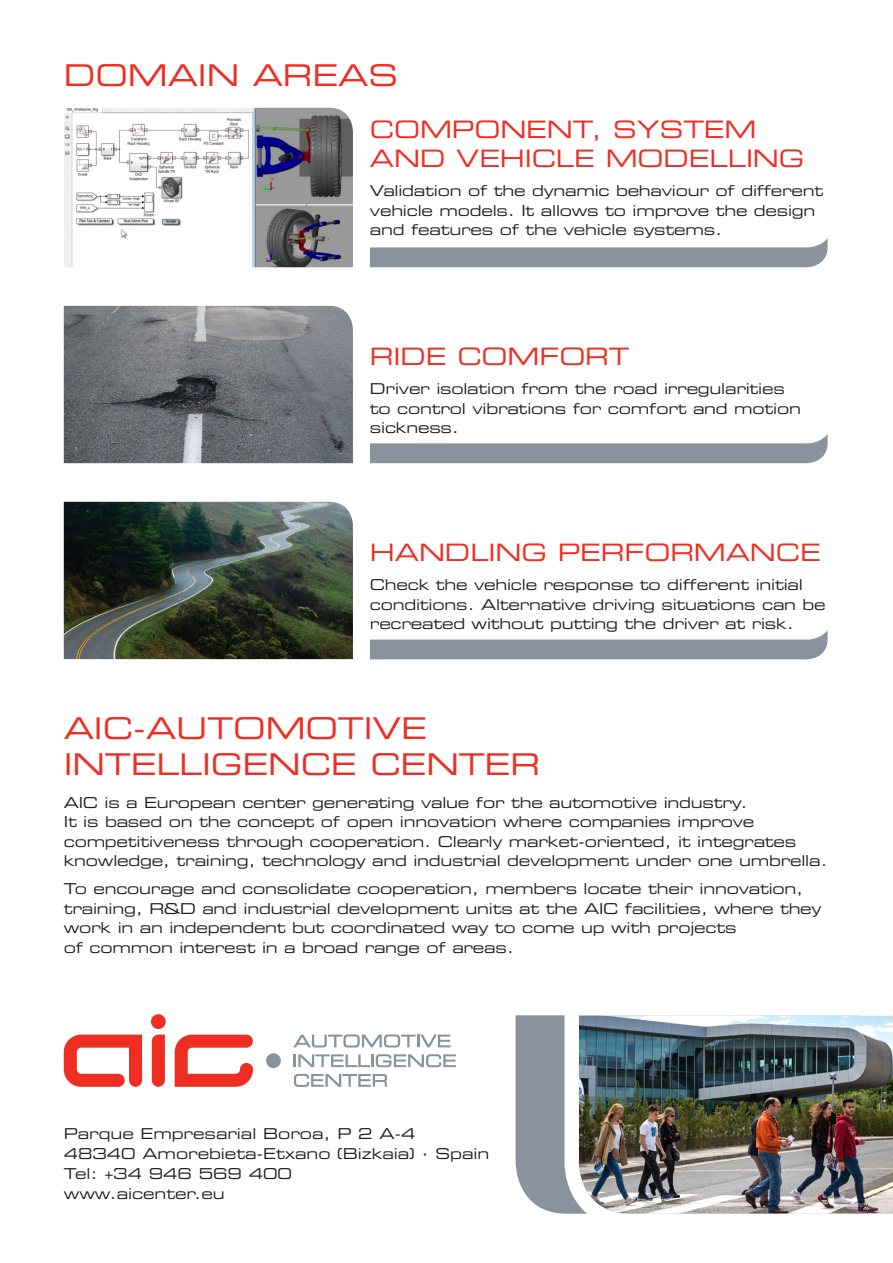
<style>
.page{position:relative;width:893px;height:1263px;background:#fff}
.page>*{position:absolute;margin:0;border:0;box-sizing:border-box;transform-origin:0 0}
.t1{font:30px/36px "Eurostile LT Std Ex 2";letter-spacing:-.005em;color:#ee2e22}
.t2{font:24px/28.8px "Eurostile LT Std Ex 2";letter-spacing:-.005em;color:#ee2e22}
.t3{font:15px/19.5px "Eurostile LT Std Ex 2";letter-spacing:-.015em;color:#231f20}
</style>
<div class="page">
<div style="left:266px;top:1053px;width:15px;height:15px;background:#89929d;border-radius:50%"></div>
<svg style="left:175px;top:1034px;width:78px;height:53px"></svg>
<svg style="left:64px;top:1034px;width:78px;height:53px"></svg>
<svg style="left:152px;top:1034px;width:13px;height:53px"></svg>
<div style="left:151px;top:1014px;width:15px;height:15px;background:#ee2e22;border-radius:50%"></div>
<svg style="left:294px;top:1054px;width:162px;height:13px"></svg>
<svg style="left:293px;top:1034px;width:157px;height:13px"></svg>
<svg style="left:294px;top:1074px;width:93px;height:13px"></svg>
<div style="left:516px;top:1015px;width:41px;height:198px;background:#89929d"></div>
<img style="left:557px;top:1015px;width:336px;height:199px">
<div style="left:370px;top:250px;width:458px;height:17px;background:#89929d"></div>
<svg style="left:370px;top:238px;width:458px;height:12px"></svg>
<img style="left:64px;top:108px;width:289px;height:159px">
<div style="left:370px;top:446px;width:458px;height:17px;background:#89929d"></div>
<svg style="left:370px;top:434px;width:458px;height:12px"></svg>
<img style="left:64px;top:306px;width:289px;height:157px">
<div style="left:370px;top:642px;width:458px;height:17px;background:#89929d"></div>
<svg style="left:370px;top:630px;width:458px;height:12px"></svg>
<img style="left:64px;top:502px;width:289px;height:157px">
<p class="t1" style="left:64px;top:57px;width:336px">DOMAIN AREAS</p>
<p class="t2" style="left:370px;top:114px;width:436px">COMPONENT, SYSTEM<br>AND VEHICLE MODELLING</p>
<p class="t3" style="left:370px;top:181px;width:455px">Validation of the dynamic behaviour of different vehicle models. It allows to improve the design and features of the vehicle systems.</p>
<p class="t2" style="left:370px;top:341px;width:261px">RIDE COMFORT</p>
<p class="t3" style="left:370px;top:379px;width:432px">Driver isolation from the road irregularities to control vibrations for comfort and motion sickness.</p>
<p class="t2" style="left:370px;top:537px;width:452px">HANDLING PERFORMANCE</p>
<p class="t3" style="left:370px;top:575px;width:457px">Check the vehicle response to different initial conditions. Alternative driving situations can be recreated without putting the driver at risk.</p>
<p class="t1" style="left:64px;top:710px;width:478px">AIC-AUTOMOTIVE<br>INTELLIGENCE CENTER</p>
<p class="t3" style="left:64px;top:792px;width:765px">AIC is a European center generating value for the automotive industry.<br>It is based on the concept of open innovation where companies improve competitiveness through cooperation. Clearly market-oriented, it integrates knowledge, training, technology and industrial development under one umbrella.</p>
<p class="t3" style="left:64px;top:878px;width:759px">To encourage and consolidate cooperation, members locate their innovation, training, R&amp;D and industrial development units at the AIC facilities, where they work in an independent but coordinated way to come up with projects<br>of common interest in a broad range of areas.</p>
<p class="t3" style="left:64px;top:1123px;width:353px">Parque Empresarial Boroa, P 2 A-4</p>
<p class="t3" style="left:64px;top:1143px;width:427px">48340 Amorebieta-Etxano (Bizkaia) · Spain</p>
<p class="t3" style="left:64px;top:1163px;width:230px">Tel: +34 946 569 400</p>
<p class="t3" style="left:64px;top:1184px;width:162px">www.aicenter.eu</p>
</div>
